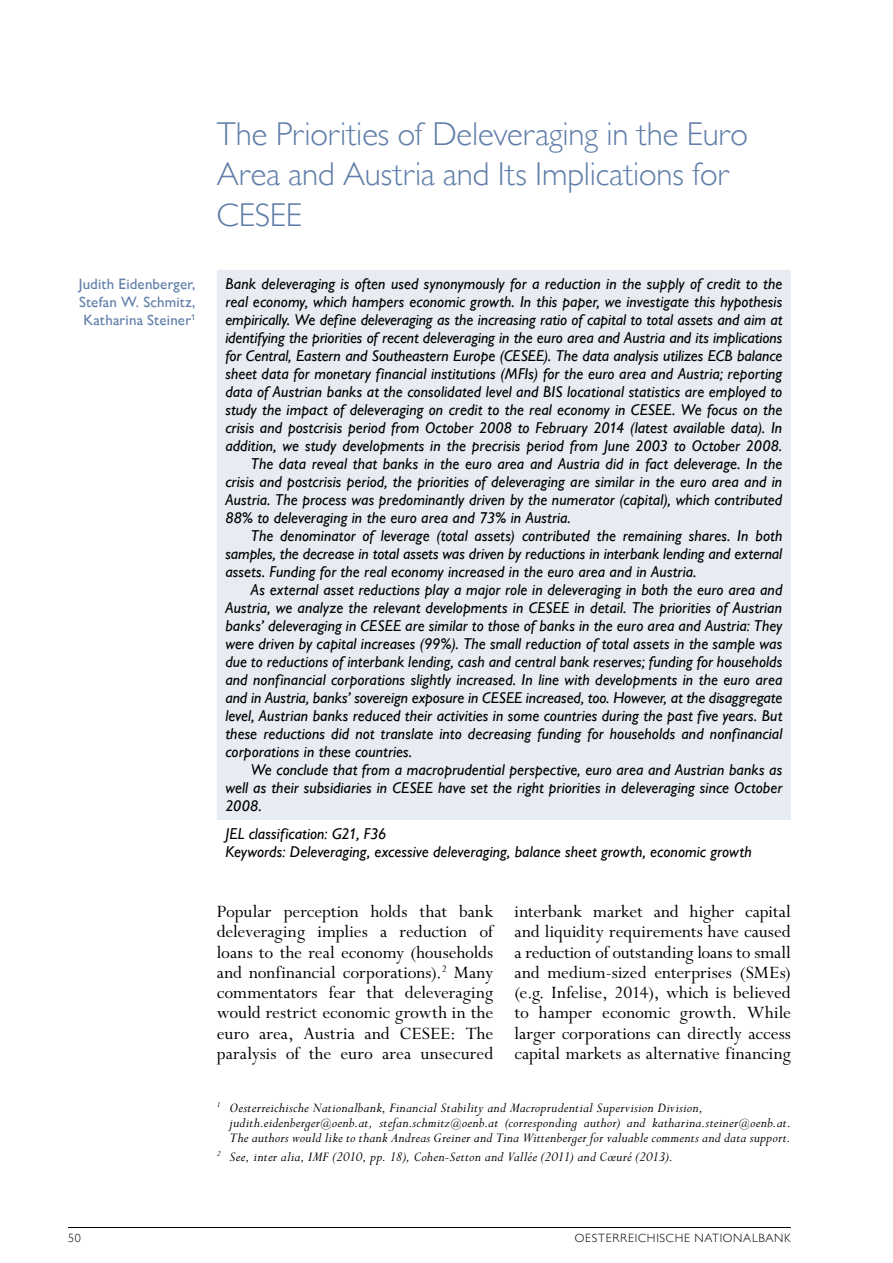
<style>
.page{position:relative;width:893px;height:1263px;background:#fff}
.page>*{position:absolute;margin:0;border:0;box-sizing:border-box;transform-origin:0 0}
.t1{font:300 33px/40.5px "Gill Sans MT Pro";letter-spacing:-.005em;color:#607ea9}
.t2{font:19.5px/20.2px "Perpetua Std";letter-spacing:.005em;color:#000;text-align:justify}
.t3{font:italic 500 15.75px/18px "Gill Sans MT Pro";letter-spacing:.005em;color:#000}
.t4{font:italic 15px/15px "Perpetua Std";letter-spacing:.015em;color:#000}
.t5{font:500 15px/18px "Gill Sans MT Pro";letter-spacing:.01em;color:#607ea9;text-align:justify}
.t6{font:300 12px "Gill Sans MT Pro";letter-spacing:.06em;color:#000}
.s1{font-size:12px}
</style>
<div class="page">
<hr style="left:68px;top:1227px;width:723px;height:1px;background:#000">
<div style="left:217px;top:270px;width:574px;height:550px;background:#e7ecf2"></div>
<p class="t5" style="left:79px;top:275px;width:118px">Judith Eidenberger, Stefan W. Schmitz, Katharina Steiner<sup>1</sup></p>
<h1 class="t1" style="left:217px;top:113px;width:533px">The Priorities of Deleveraging in the Euro<br>Area and Austria and Its I mplications for -CESEE</h1>
<p class="t3" style="left:225px;top:275px;width:558px">Bank deleveraging is often used synonymously for a reduction in the supply of credit to the</p>
<p class="t3" style="left:225px;top:293px;width:558px">real economy, which hampers economic growth. In this paper, we investigate this hypothesis</p>
<p class="t3" style="left:225px;top:311px;width:558px">empirically. We define deleveraging as the increasing ratio of capital to total assets and aim at</p>
<p class="t3" style="left:225px;top:329px;width:558px">identifying the priorities of recent deleveraging in the euro area and Austria and its implications</p>
<p class="t3" style="left:225px;top:347px;width:558px">for Central, Eastern and Southeastern Europe (CESEE). The data analysis utilizes ECB balance</p>
<p class="t3" style="left:225px;top:365px;width:558px">sheet data for monetary financial institutions (MFIs) for the euro area and Austria; reporting</p>
<p class="t3" style="left:225px;top:383px;width:558px">data of Austrian banks at the consolidated level and BIS locational statistics are employed to</p>
<p class="t3" style="left:225px;top:401px;width:558px">study the impact of deleveraging on credit to the real economy in CESEE. We focus on the</p>
<p class="t3" style="left:225px;top:419px;width:558px">crisis and postcrisis period from October 2008 to February 2014 (latest available data). In</p>
<p class="t3" style="left:225px;top:437px;width:558px">addition, we study developments in the precrisis period from June 2003 to October 2008.</p>
<p class="t3" style="left:251px;top:455px;width:533px">The data reveal that banks in the euro area and Austria did in fact deleverage. In the</p>
<p class="t3" style="left:225px;top:473px;width:558px">crisis and postcrisis period, the priorities of deleveraging are similar in the euro area and in</p>
<p class="t3" style="left:225px;top:491px;width:558px">Austria. The process was predominantly driven by the numerator (capital), which contributed</p>
<p class="t3" style="left:225px;top:509px;width:347px">88% to deleveraging in the euro area and 73% in Austria.</p>
<p class="t3" style="left:251px;top:527px;width:533px">The denominator of leverage (total assets) contributed the remaining shares. In both</p>
<p class="t3" style="left:225px;top:545px;width:558px">samples, the decrease in total assets was driven by reductions in interbank lending and external</p>
<p class="t3" style="left:225px;top:563px;width:473px">assets. Funding for the real economy increased in the euro area and in Austria.</p>
<p class="t3" style="left:251px;top:581px;width:533px">As external asset reductions play a major role in deleveraging in both the euro area and</p>
<p class="t3" style="left:225px;top:599px;width:558px">Austria, we analyze the relevant developments in CESEE in detail. The priorities of Austrian</p>
<p class="t3" style="left:225px;top:617px;width:558px">banks’ deleveraging in CESEE are similar to those of banks in the euro area and Austria: They</p>
<p class="t3" style="left:225px;top:635px;width:558px">were driven by capital increases (99%). The small reduction of total assets in the sample was</p>
<p class="t3" style="left:225px;top:653px;width:558px">due to reductions of interbank lending, cash and central bank reserves; funding for households</p>
<p class="t3" style="left:225px;top:671px;width:558px">and nonfinancial corporations slightly increased. In line with developments in the euro area</p>
<p class="t3" style="left:225px;top:689px;width:558px">and in Austria, banks’ sovereign exposure in CESEE increased, too. However, at the disaggregate</p>
<p class="t3" style="left:225px;top:707px;width:558px">level, Austrian banks reduced their activities in some countries during the past five years. But</p>
<p class="t3" style="left:225px;top:725px;width:558px">these reductions did not translate into decreasing funding for households and nonfinancial</p>
<p class="t3" style="left:225px;top:743px;width:188px">corporations in these countries.</p>
<p class="t3" style="left:251px;top:761px;width:533px">We conclude that from a macroprudential perspective, euro area and Austrian banks as</p>
<p class="t3" style="left:225px;top:779px;width:558px">well as their subsidiaries in CESEE have set the right priorities in deleveraging since October</p>
<p class="t3" style="left:225px;top:797px;width:38px">2008.</p>
<p class="t3" style="left:225px;top:825px;width:528px">JEL classification: G21, F36<br>Keywords: Deleveraging, excessive deleveraging, balance sheet growth, economic growth</p>
<p class="t2" style="left:217px;top:902px;width:278px">Popular perception holds that bank deleveraging implies a reduction of loans to the real economy (households and nonfinancial corporations).<sup>2</sup> Many commentators fear that deleveraging would restrict economic growth in the euro area, Austria and CESEE: The paralysis of the euro area unsecured</p>
<p class="t2" style="left:514px;top:902px;width:278px">interbank market and higher capital and liquidity requirements have caused a reduction of outstanding loans to small and medium-sized enterprises (SMEs) (e.g. Infelise, 2014), which is believed to hamper economic growth. While larger corporations can directly access capital markets as alternative financing</p>
<p class="t4" style="left:230px;top:1100px;width:563px;text-indent:-13px"><sup>1</sup> Oesterreichische Nationalbank, Financial Stability and Macroprudential Supervision Division, judith.eidenberger<span class="s1">@</span>oenb.at, stefan.schmitz<span class="s1">@</span>oenb.at (corresponding author) and katharina.steiner<span class="s1">@</span>oenb.at.<br>The authors would like to thank Andreas Greiner and Tina Wittenberger for valuable comments and data support.</p>
<p class="t4" style="left:217px;top:1150px;width:458px"><sup>2</sup> See, inter alia, IMF (2010, pp. 18), Cohen-Setton and Vallée (2011) and Cœuré (2013).</p>
<p class="t6" style="left:68px;top:1231px;width:14px">50</p>
<p class="t6" style="left:575px;top:1231px;width:218px">oesterreichische nationalbank</p>
</div>
